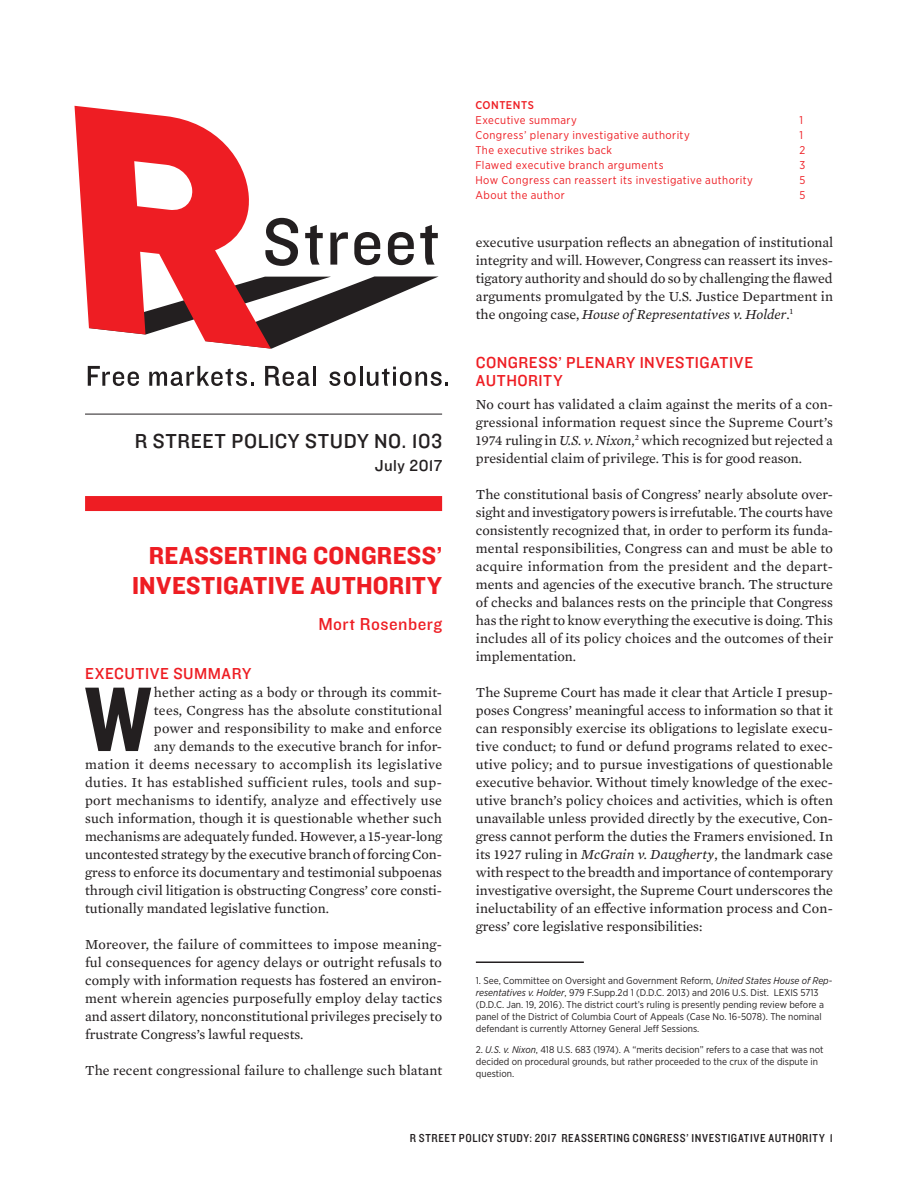
<style>
.page{position:relative;width:918px;height:1188px;background:#fff}
.page>*{position:absolute;margin:0;border:0;box-sizing:border-box;transform-origin:0 0}
.firstbody{font:95.25px "Knockout HTF50 Welterweight";color:#231f20}
.bröd{font:25.5px/30px "Knockout HTF51 Middleweight";letter-spacing:.01em;color:#ee1d23;text-align:right}
.mellanrubrik{font:21px "Knockout HTF31 Junior Middlewt";letter-spacing:.025em;color:#231f20}
.bröd-2{font:18px "Knockout HTF31 Junior Middlewt";letter-spacing:.025em;color:#ee1d23}
.mellanrubrik-2{font:16.5px/18px "Knockout HTF31 Junior Middlewt";letter-spacing:.035em;color:#ee1d23}
.mellanrubrik-3{font:16.5px "Knockout HTF31 Junior Middlewt";letter-spacing:.025em;color:#231f20}
.bröd-3{font:14.1px/18px "Mercury Text G2";color:#231f20;text-align:justify}
.firstbody-2{font:14.1px "Mercury Text G2";letter-spacing:.01em;color:#231f20}
.mellanrubrik-4{font:12px "Knockout HTF30 Junior Welterwt";letter-spacing:.055em;color:#231f20}
.bröd-4{font:11.25px "Gotham Narrow";letter-spacing:.04em;color:#ee1d23}
.bröd-5{font:500 11.25px "Gotham Narrow";letter-spacing:.04em;color:#ee1d23}
.notes{font:9.75px/12px "Gotham Narrow";color:#231f20}
.s1{font-style:italic}
</style>
<div class="page">
<hr style="left:85px;top:414px;width:357px;height:1px;background:#231f20">
<div style="left:85px;top:496px;width:357px;height:15px;background:#ee1d23"></div>
<hr style="left:476px;top:961px;width:108px;height:2px;background:#231f20">
<svg style="left:271px;top:276px;width:168px;height:73px"></svg>
<svg style="left:271px;top:218px;width:27px;height:48px"></svg>
<svg style="left:305px;top:225px;width:18px;height:40px"></svg>
<svg style="left:330px;top:232px;width:18px;height:33px"></svg>
<svg style="left:354px;top:232px;width:26px;height:33px"></svg>
<svg style="left:388px;top:232px;width:26px;height:33px"></svg>
<svg style="left:420px;top:225px;width:18px;height:40px"></svg>
<svg style="left:75px;top:106px;width:196px;height:243px;fill:#ee1d23"></svg>
<svg style="left:88px;top:366px;width:51px;height:20px"></svg>
<svg style="left:149px;top:366px;width:105px;height:20px"></svg>
<svg style="left:265px;top:366px;width:45px;height:20px"></svg>
<hr style="left:313px;top:366px;width:3px;height:20px;background:#231f20">
<hr style="left:360px;top:366px;width:3px;height:20px;background:#231f20">
<svg style="left:367px;top:367px;width:81px;height:19px"></svg>
<svg style="left:329px;top:372px;width:27px;height:14px"></svg>
<p class="mellanrubrik" style="left:135px;top:430px;width:309px">R STREET POLICY STUDY NO. 103</p>
<p class="mellanrubrik-3" style="left:375px;top:456px;width:69px">July 2017</p>
<p class="bröd" style="left:132px;top:541px;width:311px">REASSERTING CONGRESS’<br>INVESTIGATIVE AUTHORITY</p>
<p class="bröd-2" style="left:318px;top:614px;width:125px">Mort Rosenberg</p>
<p class="mellanrubrik-2" style="left:85px;top:665px;width:168px">EXECUTIVE SUMMARY</p>
<p class="firstbody" style="left:85px;top:670px;width:69px">W</p>
<p class="firstbody-2" style="left:154px;top:682px;width:290px">hether acting as a body or through its commit-</p>
<p class="firstbody-2" style="left:154px;top:700px;width:290px">tees, Congress has the absolute constitutional</p>
<p class="firstbody-2" style="left:154px;top:718px;width:290px">power and responsibility to make and enforce</p>
<p class="firstbody-2" style="left:154px;top:736px;width:290px">any demands to the executive branch for infor-</p>
<p class="firstbody-2" style="left:85px;top:754px;width:359px">mation it deems necessary to accomplish its legislative</p>
<p class="firstbody-2" style="left:85px;top:772px;width:358px">duties. It has established sufficient rules, tools and sup-</p>
<p class="firstbody-2" style="left:85px;top:790px;width:358px">port mechanisms to identify, analyze and effectively use</p>
<p class="firstbody-2" style="left:85px;top:808px;width:358px">such information, though it is questionable whether such</p>
<p class="firstbody-2" style="left:85px;top:826px;width:359px">mechanisms are adequately funded. However, a 15-year-long</p>
<p class="firstbody-2" style="left:85px;top:844px;width:358px">uncontested strategy by the executive branch of forcing Con-</p>
<p class="firstbody-2" style="left:85px;top:862px;width:358px">gress to enforce its documentary and testimonial subpoenas</p>
<p class="firstbody-2" style="left:85px;top:880px;width:358px">through civil litigation is obstructing Congress’ core consti-</p>
<p class="firstbody-2" style="left:85px;top:898px;width:245px">tutionally mandated legislative function.</p>
<p class="bröd-3" style="left:85px;top:935px;width:359px">Moreover, the failure of committees to impose meaning&shy;ful consequences for agency delays or outright refusals to comply with information requests has fostered an environ&shy;ment wherein agencies purposefully employ delay tactics and assert dilatory, nonconstitutional privileges precisely to frustrate Congress’s lawful requests.</p>
<p class="bröd-3" style="left:85px;top:1061px;width:359px">The recent congressional failure to challenge such blatant</p>
<p class="bröd-5" style="left:475px;top:98px;width:60px">CONTENTS</p>
<p class="bröd-4" style="left:475px;top:113px;width:103px">Executive summary</p>
<p class="bröd-4" style="left:799px;top:113px;width:5px">1</p>
<p class="bröd-4" style="left:475px;top:128px;width:216px">Congress’ plenary investigative authority</p>
<p class="bröd-4" style="left:799px;top:128px;width:5px">1</p>
<p class="bröd-4" style="left:475px;top:143px;width:138px">The executive strikes back</p>
<p class="bröd-4" style="left:799px;top:143px;width:7px">2</p>
<p class="bröd-4" style="left:475px;top:158px;width:190px">Flawed executive branch arguments</p>
<p class="bröd-4" style="left:799px;top:158px;width:7px">3</p>
<p class="bröd-4" style="left:475px;top:173px;width:279px">How Congress can reassert its investigative authority</p>
<p class="bröd-4" style="left:799px;top:173px;width:7px">5</p>
<p class="bröd-4" style="left:475px;top:188px;width:91px">About the author</p>
<p class="bröd-4" style="left:799px;top:188px;width:7px">5</p>
<p class="bröd-3" style="left:476px;top:233px;width:359px">executive usurpation reflects an abnegation of institutional integrity and will. However, Congress can reassert its inves&shy;tigatory authority and should do so by challenging the flawed arguments promulgated by the U.S. Justice Department in the ongoing case, <span class="s1">House of Representatives v. Holder</span>.<sup>1</sup></p>
<p class="mellanrubrik-2" style="left:476px;top:354px;width:279px">CONGRESS’ PLENARY INVESTIGATIVE<br>AUTHORITY</p>
<p class="bröd-3" style="left:476px;top:395px;width:359px">No court has validated a claim against the merits of a con&shy;gressional information request since the Supreme Court’s 1974 ruling in <span class="s1">U.S. v. Nixon</span>,<sup>2</sup> which recognized but rejected a presidential claim of privilege. This is for good reason.</p>
<p class="bröd-3" style="left:476px;top:485px;width:359px">The constitutional basis of Congress’ nearly absolute over&shy;sight and investigatory powers is irrefutable. The courts have consistently recognized that, in order to perform its funda&shy;mental responsibilities, Congress can and must be able to acquire information from the president and the depart&shy;ments and agencies of the executive branch. The structure of checks and balances rests on the principle that Congress has the right to know everything the executive is doing. This includes all of its policy choices and the outcomes of their implementation.</p>
<p class="bröd-3" style="left:476px;top:683px;width:359px">The Supreme Court has made it clear that Article I presup&shy;poses Congress’ meaningful access to information so that it can responsibly exercise its obligations to legislate execu&shy;tive conduct; to fund or defund programs related to exec&shy;utive policy; and to pursue investigations of questionable executive behavior. Without timely knowledge of the exec&shy;utive branch’s policy choices and activities, which is often unavailable unless provided directly by the executive, Con&shy;gress cannot perform the duties the Framers envisioned. In its 1927 ruling in <span class="s1">McGrain v. Daugherty</span>, the landmark case with respect to the breadth and importance of contemporary investigative oversight, the Supreme Court underscores the ineluctability of an effective information process and Con&shy;gress’ core legislative responsibilities:</p>
<p class="notes" style="left:476px;top:974px;width:358px">1. See, Committee on Oversight and Government Reform, <span class="s1">United States House of Rep&shy;resentatives v. Holder</span>, 979 F.Supp.2d 1 (D.D.C. 2013) and 2016 U.S. Dist. LEXIS 5713 (D.D.C. Jan. 19, 2016). The district court’s ruling is presently pending review before a panel of the District of Columbia Court of Appeals (Case No. 16-5078). The nominal defendant is currently Attorney General Jeff Sessions.</p>
<p class="notes" style="left:476px;top:1044px;width:349px">2. <span class="s1">U.S. v. Nixon</span>, 418 U.S. 683 (1974). A “merits decision” refers to a case that was not decided on procedural grounds, but rather proceeded to the crux of the dispute in question.</p>
<p class="mellanrubrik-4" style="left:410px;top:1132px;width:425px">R STREET POLICY STUDY: 2017 REASSERTING CONGRESS’ INVESTIGATIVE AUTHORITY 1</p>
</div>
